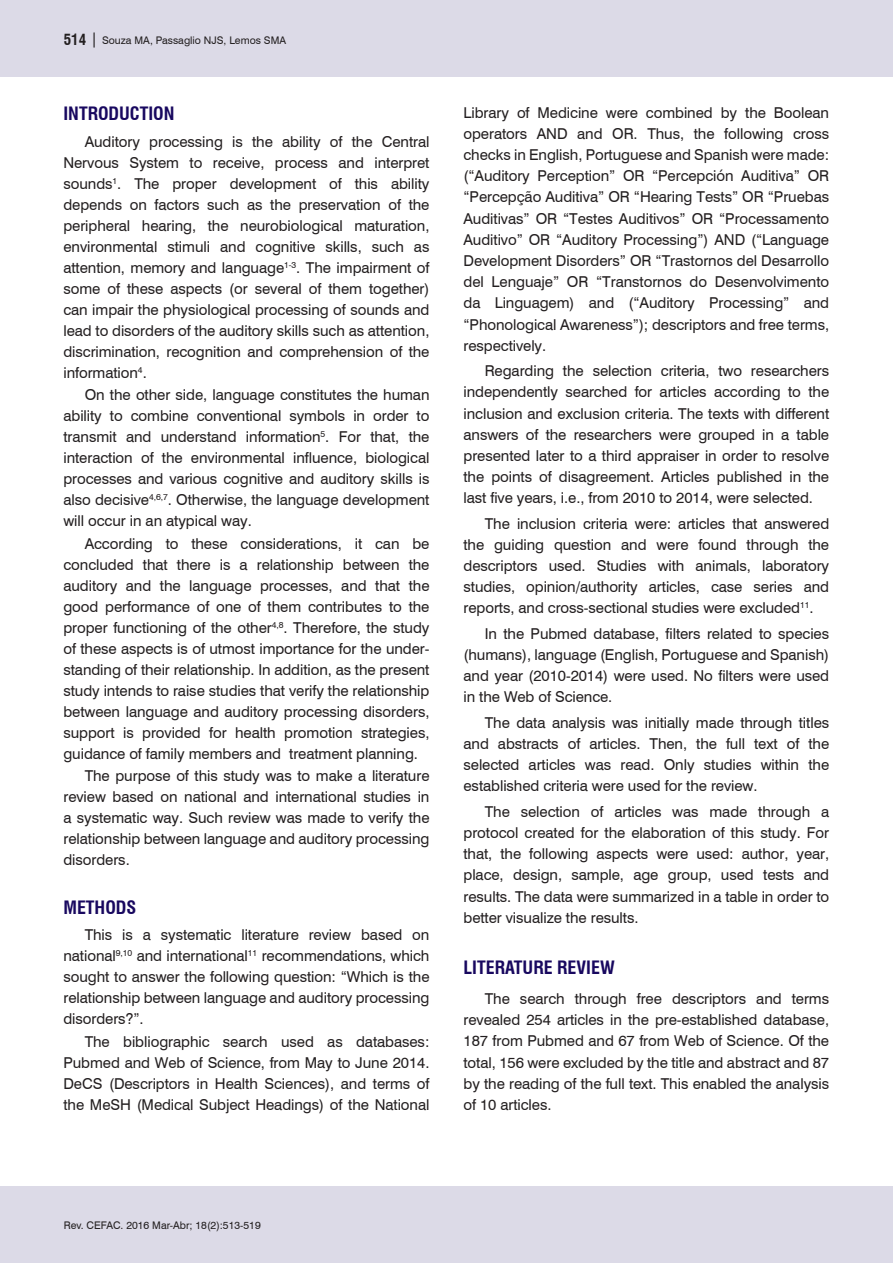
<style>
.page{position:relative;width:893px;height:1263px;background:#fff}
.page>*{position:absolute;margin:0;border:0;box-sizing:border-box;transform-origin:0 0}
.Nivel_1{font:700 condensed 18px "Swiss 721 BT";color:#18085f}
.Corpo_do_texto_INGL{font:15px/21px "Swiss 721 BT";letter-spacing:-.005em;color:#231f20;text-align:justify}
.Legenda_b_esquerdo{font:10.5px "Swiss 721 BT";color:#231f20}
.Cabeço_autor_esquer{font:10.5px "Swiss 721 BT";color:#231f20}
.s1{font-weight:700;font-stretch:condensed;font-size:15px}
.s2{font-size:15px}
</style>
<div class="page">
<div style="left:0;top:1186px;width:893px;height:77px;background:#dcdae7"></div>
<div style="left:0;top:0;width:893px;height:77px;background:#dcdae7"></div>
<p class="Cabeço_autor_esquer" style="left:64px;top:33px;width:224px"><span class="s1">514</span> <span class="s2">|</span> Souza MA, Passaglio NJS, Lemos SMA</p>
<p class="Nivel_1" style="left:63px;top:103px;width:113px">INTRODUCTION</p>
<p class="Corpo_do_texto_INGL" style="left:63px;top:130px;width:368px;text-indent:21px">Auditory processing is the ability of the Central Nervous System to receive, process and interpret sounds<sup>1</sup>. The proper development of this ability depends on factors such as the preservation of the peripheral hearing, the neurobiological maturation, environmental stimuli and cognitive skills, such as attention, memory and language<sup>1-3</sup>. The impairment of some of these aspects (or several of them together) can impair the physiological processing of sounds and lead to disorders of the auditory skills such as attention, discrimination, recognition and comprehension of the information<sup>4</sup>.</p>
<p class="Corpo_do_texto_INGL" style="left:63px;top:384px;width:368px;text-indent:21px">On the other side, language constitutes the human ability to combine conventional symbols in order to transmit and understand information<sup>5</sup>. For that, the interaction of the environmental influence, biological processes and various cognitive and auditory skills is also decisive<sup>4,6,7</sup>. Otherwise, the language development will occur in an atypical way.</p>
<p class="Corpo_do_texto_INGL" style="left:63px;top:532px;width:368px;text-indent:21px">According to these considerations, it can be concluded that there is a relationship between the auditory and the language processes, and that the good performance of one of them contributes to the proper functioning of the other<sup>4,8</sup>. Therefore, the study of these aspects is of utmost importance for the under&shy;standing of their relationship. In addition, as the present study intends to raise studies that verify the relationship between language and auditory processing disorders, support is provided for health promotion strategies, guidance of family members and treatment planning.</p>
<p class="Corpo_do_texto_INGL" style="left:63px;top:765px;width:368px;text-indent:21px">The purpose of this study was to make a literature review based on national and international studies in a systematic way. Such review was made to verify the relationship between language and auditory processing disorders.</p>
<p class="Nivel_1" style="left:63px;top:896px;width:74px">METHODS</p>
<p class="Corpo_do_texto_INGL" style="left:63px;top:924px;width:368px;text-indent:21px">This is a systematic literature review based on national<sup>9,10</sup> and international<sup>11</sup> recommendations, which sought to answer the following question: “Which is the relationship between language and auditory processing disorders?”.</p>
<p class="Corpo_do_texto_INGL" style="left:63px;top:1030px;width:368px;text-indent:21px">The bibliographic search used as databases:<br>Pubmed and Web of Science, from May to June 2014.<br>DeCS (Descriptors in Health Sciences), and terms of the MeSH (Medical Subject Headings) of the National</p>
<p class="Corpo_do_texto_INGL" style="left:463px;top:101px;width:367px">Library of Medicine were combined by the Boolean operators AND and OR. Thus, the following cross checks in English, Portuguese and Spanish were made: (“Auditory Perception” OR “Percepción Auditiva” OR “Percepção Auditiva” OR “Hearing Tests” OR “Pruebas Auditivas” OR “Testes Auditivos” OR “Processamento Auditivo” OR “Auditory Processing”) AND (“Language Development Disorders” OR “Trastornos del Desarrollo del Lenguaje” OR “Transtornos do Desenvolvimento da Linguagem) and (“Auditory Processing” and “Phonological Awareness”); descriptors and free terms, respectively.</p>
<p class="Corpo_do_texto_INGL" style="left:463px;top:360px;width:367px;text-indent:21px">Regarding the selection criteria, two researchers independently searched for articles according to the inclusion and exclusion criteria. The texts with different answers of the researchers were grouped in a table presented later to a third appraiser in order to resolve the points of disagreement. Articles published in the last five years, i.e., from 2010 to 2014, were selected.</p>
<p class="Corpo_do_texto_INGL" style="left:463px;top:512px;width:367px;text-indent:21px">The inclusion criteria were: articles that answered the guiding question and were found through the descriptors used. Studies with animals, laboratory studies, opinion/authority articles, case series and reports, and cross-sectional studies were excluded<sup>11</sup>.</p>
<p class="Corpo_do_texto_INGL" style="left:463px;top:622px;width:367px;text-indent:21px">In the Pubmed database, filters related to species (humans), language (English, Portuguese and Spanish) and year (2010-2014) were used. No filters were used in the Web of Science.</p>
<p class="Corpo_do_texto_INGL" style="left:463px;top:711px;width:367px;text-indent:21px">The data analysis was initially made through titles and abstracts of articles. Then, the full text of the selected articles was read. Only studies within the established criteria were used for the review.</p>
<p class="Corpo_do_texto_INGL" style="left:463px;top:800px;width:367px;text-indent:21px">The selection of articles was made through a protocol created for the elaboration of this study. For that, the following aspects were used: author, year, place, design, sample, age group, used tests and results. The data were summarized in a table in order to better visualize the results.</p>
<p class="Nivel_1" style="left:463px;top:957px;width:153px">LITERATURE REVIEW</p>
<p class="Corpo_do_texto_INGL" style="left:463px;top:987px;width:367px;text-indent:21px">The search through free descriptors and terms revealed 254 articles in the pre-established database, 187 from Pubmed and 67 from Web of Science. Of the total, 156 were excluded by the title and abstract and 87 by the reading of the full text. This enabled the analysis of 10 articles.</p>
<p class="Legenda_b_esquerdo" style="left:64px;top:1218px;width:199px">Rev. CEFAC. 2016 Mar-Abr; 18(2):513-519</p>
</div>
